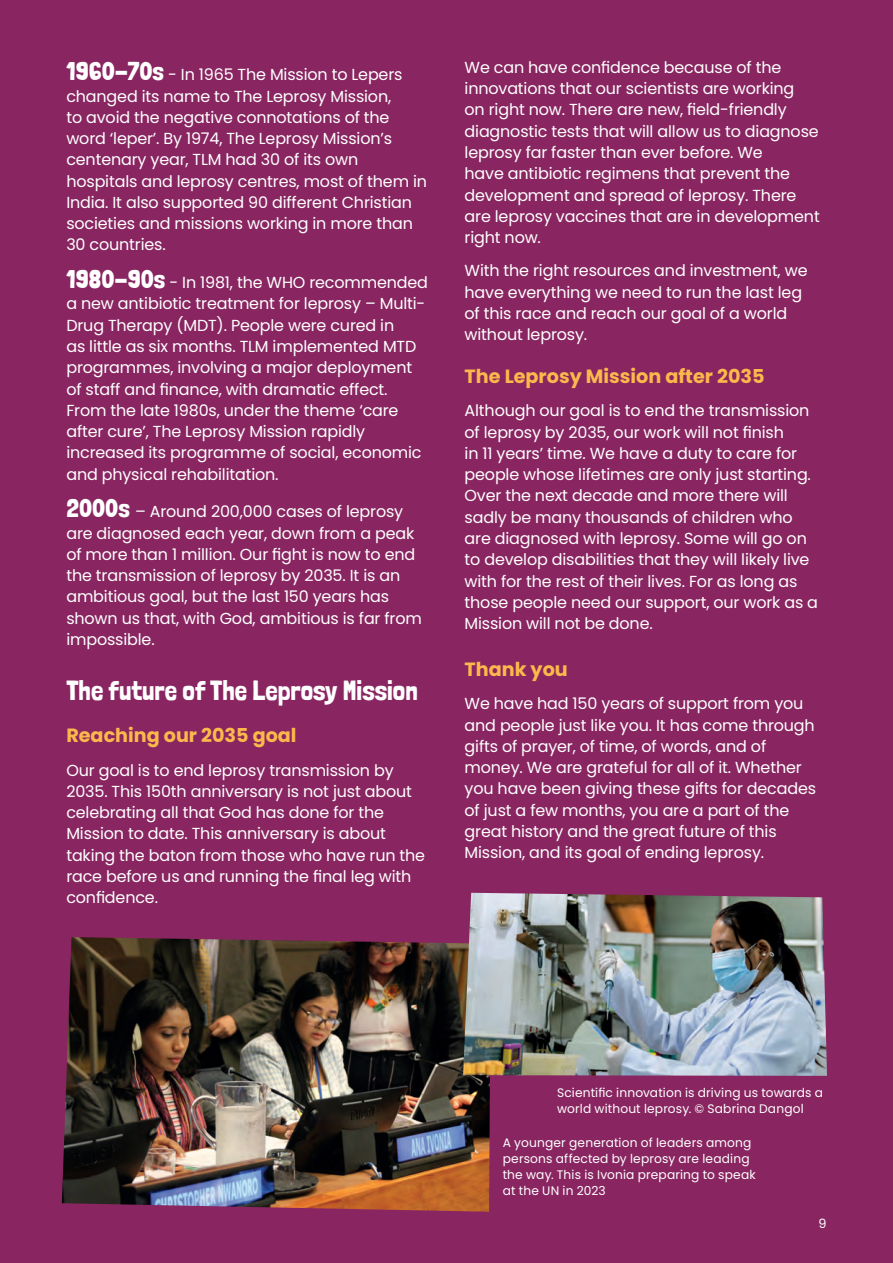
<style>
.page{position:relative;width:893px;height:1263px;background:#892661}
.page>*{position:absolute;margin:0;border:0;box-sizing:border-box;transform-origin:0 0}
.t1{font:27.6px "Londrina Solid";color:#fff}
.t2{font:700 19.2px "Poppins";color:#fcb94b}
.t3{font:15.9px/21.3px "Poppins";letter-spacing:-.01em;color:#fff}
.t4{font:12.75px "Poppins";color:#fff}
.t5{font:12.3px/15.9px "Poppins";letter-spacing:.01em;color:#fff}
.s1{font-family:"Londrina Solid";font-size:25.5px}
</style>
<div class="page">
<img style="left:62px;top:937px;width:428px;height:275px">
<img style="left:463px;top:893px;width:364px;height:183px">
<p class="t3" style="left:66px;top:64px;width:362px"><span class="s1">1960-70s</span> - In 1965 The Mission to Lepers changed its name to The Leprosy Mission,<br>to avoid the negative connotations of the word ‘leper’. By 1974, The Leprosy Mission’s centenary year, TLM had 30 of its own hospitals and leprosy centres, most of them in India. It also supported 90 different Christian societies and missions working in more than 30 countries.</p>
<p class="t3" style="left:66px;top:272px;width:363px"><span class="s1">1980-90s</span> - In 1981, the WHO recommended a new antibiotic treatment for leprosy – Multi-Drug Therapy (MDT). People were cured in<br>as little as six months. TLM implemented MTD programmes, involving a major deployment of staff and finance, with dramatic effect.<br>From the late 1980s, under the theme ‘care after cure’, The Leprosy Mission rapidly increased its programme of social, economic and physical rehabilitation.</p>
<p class="t3" style="left:66px;top:501px;width:357px"><span class="s1">2000s</span> – Around 200,000 cases of leprosy are diagnosed each year, down from a peak of more than 1 million. Our fight is now to end the transmission of leprosy by 2035. It is an ambitious goal, but the last 150 years has shown us that, with God, ambitious is far from impossible.</p>
<h1 class="t1" style="left:66px;top:674px;width:353px">The future of The Leprosy Mission</h1>
<p class="t2" style="left:66px;top:724px;width:232px">Reaching our 2035 goal</p>
<p class="t3" style="left:66px;top:759px;width:360px">Our goal is to end leprosy transmission by 2035. This 150th anniversary is not just about celebrating all that God has done for the Mission to date. This anniversary is about taking the baton from those who have run the race before us and running the final leg with confidence.</p>
<p class="t3" style="left:465px;top:57px;width:357px">We can have confidence because of the innovations that our scientists are working<br>on right now. There are new, field-friendly diagnostic tests that will allow us to diagnose leprosy far faster than ever before. We<br>have antibiotic regimens that prevent the development and spread of leprosy. There are leprosy vaccines that are in development right now.</p>
<p class="t3" style="left:465px;top:260px;width:344px">With the right resources and investment, we have everything we need to run the last leg of this race and reach our goal of a world without leprosy.</p>
<p class="t2" style="left:465px;top:365px;width:301px">The Leprosy Mission after 2035</p>
<p class="t3" style="left:465px;top:400px;width:355px">Although our goal is to end the transmission of leprosy by 2035, our work will not finish<br>in 11 years’ time. We have a duty to care for people whose lifetimes are only just starting.<br>Over the next decade and more there will sadly be many thousands of children who are diagnosed with leprosy. Some will go on to develop disabilities that they will likely live with for the rest of their lives. For as long as those people need our support, our work as a Mission will not be done.</p>
<p class="t2" style="left:465px;top:658px;width:105px">Thank you</p>
<p class="t3" style="left:465px;top:693px;width:353px">We have had 150 years of support from you and people just like you. It has come through gifts of prayer, of time, of words, and of money. We are grateful for all of it. Whether you have been giving these gifts for decades of just a few months, you are a part of the great history and the great future of this Mission, and its goal of ending leprosy.</p>
<p class="t5" style="left:557px;top:1085px;width:267px">Scientific innovation is driving us towards a world without leprosy. © Sabrina Dangol</p>
<p class="t5" style="left:503px;top:1135px;width:254px">A younger generation of leaders among persons affected by leprosy are leading the way. This is Ivonia preparing to speak at the UN in 2023</p>
<p class="t4" style="left:819px;top:1216px;width:10px">9</p>
</div>
